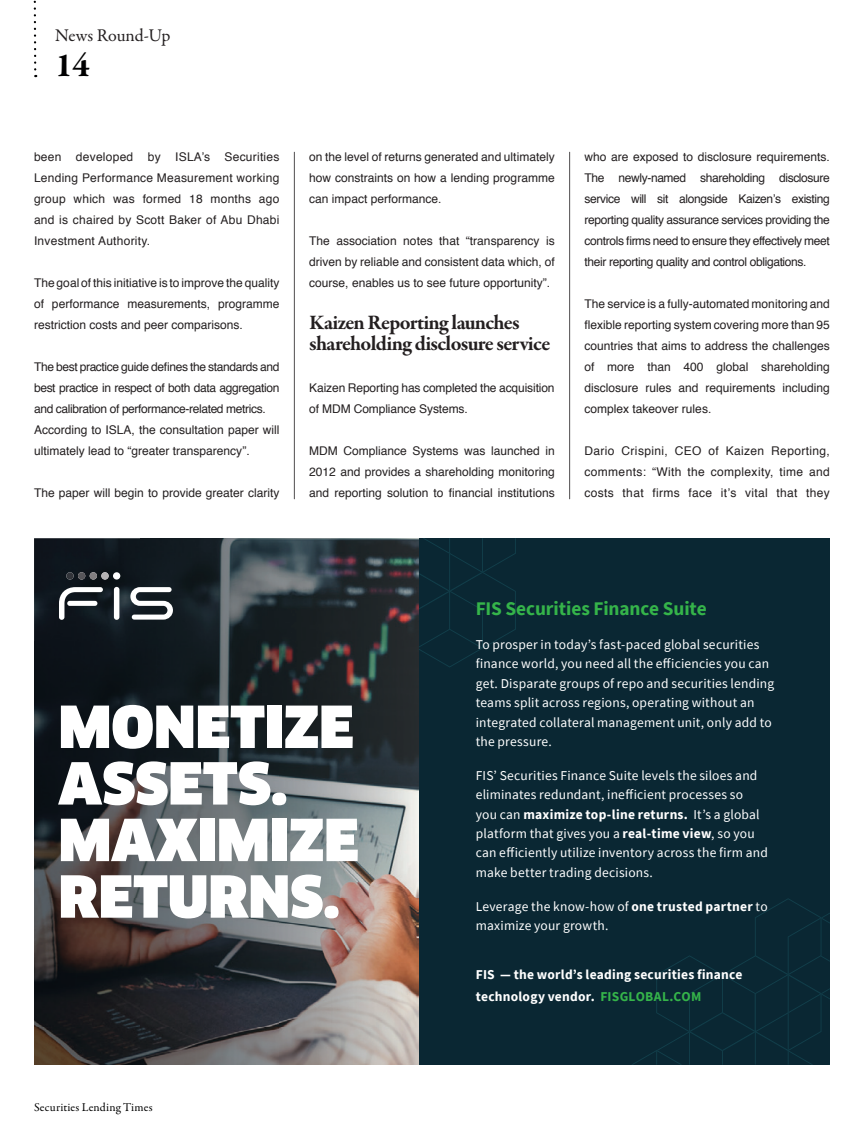
<style>
.page{position:relative;width:864px;height:1136px;background:#fff}
.page>*{position:absolute;margin:0;border:0;box-sizing:border-box;transform-origin:0 0}
.t1{font:900 56.55px/56.6px "Clan Offc Pro";color:#fff}
.t2{font:700 34.5px "Garamond Premr Pro";color:#000001}
.t3{font:700 21px/21px "Garamond Premr Pro";letter-spacing:-.03em;color:#231f20}
.t4{font:700 19.35px "Source Sans Pro";letter-spacing:-.005em;color:#35b44a}
.Off_baseline{font:18px "Garamond Premr Pro";color:#231f20}
.t5{font:13.5px/19.4px "Source Sans Pro";letter-spacing:.015em;color:#fff}
.t6{font:700 13.5px/22.6px "Source Sans Pro";letter-spacing:.02em;color:#fff}
.t7{font:12px/21px "Helvetica";color:#231f20;text-align:justify}
.t8{font:12px "Garamond Premr Pro";letter-spacing:.015em;color:#000001}
.s1{font-weight:700}
.s2{color:#35b44a}
</style>
<div class="page">
<svg style="left:34px;top:0;width:2px;height:69px"></svg>
<hr style="left:294px;top:152px;width:1px;height:347px;background:#676566">
<hr style="left:569px;top:152px;width:1px;height:347px;background:#666465">
<div style="left:418px;top:538px;width:411px;height:526px;background:#0a2733"></div>
<img style="left:34px;top:538px;width:384px;height:526px">
<svg style="left:418px;top:538px;width:97px;height:129px"></svg>
<svg style="left:633px;top:898px;width:196px;height:166px"></svg>
<svg style="left:130px;top:587px;width:43px;height:32px"></svg>
<div style="left:113px;top:572px;width:7px;height:7px;background:#fff;border-radius:50%"></div>
<svg style="left:66px;top:572px;width:43px;height:7px"></svg>
<svg style="left:59px;top:587px;width:44px;height:32px"></svg>
<div style="left:67px;top:600px;width:30px;height:5px;background:#fff;border-radius:3px"></div>
<div style="left:114px;top:587px;width:5px;height:32px;background:#fff;border-radius:3px"></div>
<p class="Off_baseline" style="left:55px;top:25px;width:116px">News Round-Up</p>
<h2 class="t2" style="left:55px;top:44px;width:36px">14</h2>
<p class="t7" style="left:34px;top:146px;width:247px">been developed by ISLA’s Securities Lending Performance Measurement working group which was formed 18 months ago and is chaired by Scott Baker of Abu Dhabi Investment Authority.</p>
<p class="t7" style="left:34px;top:272px;width:247px">The goal of this initiative is to improve the quality of performance measurements, programme restriction costs and peer comparisons.</p>
<p class="t7" style="left:34px;top:356px;width:247px">The best practice guide defines the standards and best practice in respect of both data aggregation and calibration of performance-related metrics.</p>
<p class="t7" style="left:34px;top:419px;width:247px">According to ISLA, the consultation paper will ultimately lead to “greater transparency”.</p>
<p class="t7" style="left:34px;top:482px;width:247px">The paper will begin to provide greater clarity</p>
<p class="t7" style="left:309px;top:146px;width:247px">on the level of returns generated and ultimately how constraints on how a lending programme can impact performance.</p>
<p class="t7" style="left:309px;top:230px;width:247px">The association notes that “transparency is driven by reliable and consistent data which, of course, enables us to see future opportunity”.</p>
<p class="t3" style="left:309px;top:312px;width:242px">Kaizen Reporting launches shareholding disclosure service</p>
<p class="t7" style="left:309px;top:377px;width:247px">Kaizen Reporting has completed the acquisition of MDM Compliance Systems.</p>
<p class="t7" style="left:309px;top:440px;width:247px">MDM Compliance Systems was launched in 2012 and provides a shareholding monitoring and reporting solution to financial institutions</p>
<p class="t7" style="left:584px;top:146px;width:247px">who are exposed to disclosure requirements.<br>The newly-named shareholding disclosure service will sit alongside Kaizen’s existing reporting quality assurance services providing the controls firms need to ensure they effectively meet their reporting quality and control obligations.</p>
<p class="t7" style="left:584px;top:293px;width:247px">The service is a fully-automated monitoring and flexible reporting system covering more than 95 countries that aims to address the challenges of more than 400 global shareholding disclosure rules and requirements including complex takeover rules.</p>
<p class="t7" style="left:584px;top:440px;width:247px">Dario Crispini, CEO of Kaizen Reporting, comments: “With the complexity, time and costs that firms face it’s vital that they</p>
<p class="t1" style="left:59px;top:699px;width:301px">MONETIZE<br>ASSETS.<br>MAXIMIZE<br>RETURNS.</p>
<p class="t8" style="left:34px;top:1099px;width:120px">Securities Lending Times</p>
<p class="t4" style="left:475px;top:595px;width:232px">FIS Securities Finance Suite</p>
<p class="t5" style="left:475px;top:634px;width:300px">To prosper in today’s fast-paced global securities finance world, you need all the efficiencies you can get. Disparate groups of repo and securities lending teams split across regions, operating without an integrated collateral management unit, only add to the pressure.</p>
<p class="t5" style="left:475px;top:765px;width:293px">FIS’ Securities Finance Suite levels the siloes and eliminates redundant, inefficient processes so<br>you can <span class="s1">maximize top-line returns.</span> It’s a global platform that gives you a <span class="s1">real-time view</span>, so you can efficiently utilize inventory across the firm and make better trading decisions.</p>
<p class="t5" style="left:475px;top:896px;width:293px">Leverage the know-how of <span class="s1">one trusted partner</span> to maximize your growth.</p>
<p class="t6" style="left:475px;top:962px;width:268px">FIS — the world’s leading securities finance technology vendor. <span class="s2">FISGLOBAL.COM</span></p>
</div>
